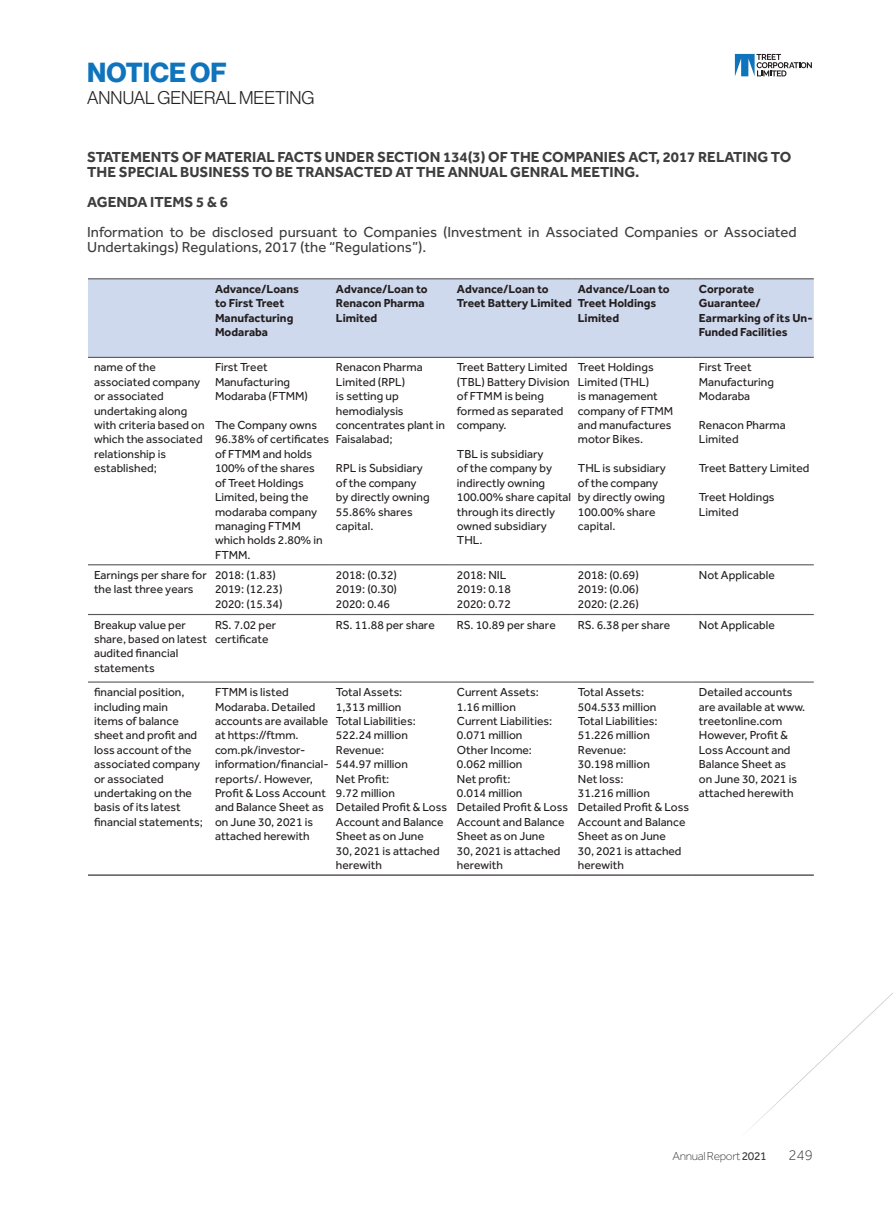
<style>
.page{position:relative;width:893px;height:1205px;background:#fff}
.page>*{position:absolute;margin:0;border:0;box-sizing:border-box;transform-origin:0 0}
.t1{font:700 27px "Volta Modern Display 75";color:#1074bc}
.t2{font:300 18px "Volta Modern Display 45";color:#231f20}
.t3{font:700 15px/15px "Effra";color:#3e3e3f}
.t4{font:15px/15px "Effra";color:#3e3e3f}
.t5{font:300 15px "Effra";color:#3e3e3f}
.t6{font:12px/14.4px "Effra";color:#231f20}
.t7{font:700 12px/14.4px "Effra";color:#231f20}
.t8{font:300 12px "Effra";letter-spacing:-.03em;color:#3e3e3f}
.s1{font-weight:400}
</style>
<div class="page">
<svg style="left:751px;top:992px;width:142px;height:136px"></svg>
<svg style="left:735px;top:54px;width:77px;height:22px"></svg>
<div style="left:88px;top:279px;width:726px;height:78px;background:#cfd9ed"></div>
<hr style="left:88px;top:564px;width:121px;height:1px;background:#57585a">
<hr style="left:209px;top:564px;width:121px;height:1px;background:#57585a">
<hr style="left:330px;top:564px;width:121px;height:1px;background:#57585a">
<hr style="left:451px;top:564px;width:121px;height:1px;background:#57585a">
<hr style="left:572px;top:564px;width:121px;height:1px;background:#57585a">
<hr style="left:693px;top:564px;width:121px;height:1px;background:#57585a">
<hr style="left:88px;top:614px;width:121px;height:1px;background:#57585a">
<hr style="left:209px;top:614px;width:121px;height:1px;background:#57585a">
<hr style="left:330px;top:614px;width:121px;height:1px;background:#57585a">
<hr style="left:451px;top:614px;width:121px;height:1px;background:#57585a">
<hr style="left:572px;top:614px;width:121px;height:1px;background:#57585a">
<hr style="left:693px;top:614px;width:121px;height:1px;background:#57585a">
<hr style="left:88px;top:681px;width:121px;height:1px;background:#57585a">
<hr style="left:209px;top:681px;width:121px;height:1px;background:#57585a">
<hr style="left:330px;top:681px;width:121px;height:1px;background:#57585a">
<hr style="left:451px;top:681px;width:121px;height:1px;background:#57585a">
<hr style="left:572px;top:681px;width:121px;height:1px;background:#57585a">
<hr style="left:693px;top:681px;width:121px;height:1px;background:#57585a">
<hr style="left:88px;top:278px;width:121px;height:1px;background:#57585a">
<hr style="left:209px;top:278px;width:121px;height:1px;background:#57585a">
<hr style="left:330px;top:278px;width:121px;height:1px;background:#57585a">
<hr style="left:451px;top:278px;width:121px;height:1px;background:#57585a">
<hr style="left:572px;top:278px;width:121px;height:1px;background:#57585a">
<hr style="left:693px;top:278px;width:121px;height:1px;background:#57585a">
<hr style="left:88px;top:357px;width:121px;height:1px;background:#57585a">
<hr style="left:209px;top:357px;width:121px;height:1px;background:#57585a">
<hr style="left:330px;top:357px;width:121px;height:1px;background:#57585a">
<hr style="left:451px;top:357px;width:121px;height:1px;background:#57585a">
<hr style="left:572px;top:357px;width:121px;height:1px;background:#57585a">
<hr style="left:693px;top:357px;width:121px;height:1px;background:#57585a">
<hr style="left:88px;top:874px;width:121px;height:1px;background:#231f20">
<hr style="left:209px;top:874px;width:121px;height:1px;background:#231f20">
<hr style="left:330px;top:874px;width:121px;height:1px;background:#231f20">
<hr style="left:451px;top:874px;width:121px;height:1px;background:#231f20">
<hr style="left:572px;top:874px;width:121px;height:1px;background:#231f20">
<hr style="left:693px;top:874px;width:121px;height:1px;background:#231f20">
<p class="t1" style="left:87px;top:57px;width:141px">NOTICE OF</p>
<p class="t2" style="left:87px;top:87px;width:229px">ANNUAL GENERAL MEETING</p>
<p class="t3" style="left:87px;top:149px;width:705px">STATEMENTS OF MATERIAL FACTS UNDER SECTION 134(3) OF THE COMPANIES ACT, 2017 RELATING TO<br>THE SPECIAL BUSINESS TO BE TRANSACTED AT THE ANNUAL GENRAL MEETING.</p>
<p class="t3" style="left:87px;top:194px;width:142px">AGENDA ITEMS 5 &amp; 6</p>
<p class="t4" style="left:87px;top:224px;width:711px">Information to be disclosed pursuant to Companies (Investment in Associated Companies or Associated<br>Undertakings) Regulations, 2017 (the “Regulations”).</p>
<p class="t7" style="left:215px;top:281px;width:85px">Advance/Loans to First Treet<br>Manufacturing<br>Modaraba</p>
<p class="t7" style="left:336px;top:281px;width:93px">Advance/Loan to<br>Renacon Pharma<br>Limited</p>
<p class="t7" style="left:457px;top:281px;width:116px">Advance/Loan to<br>Treet Battery Limited</p>
<p class="t7" style="left:578px;top:281px;width:93px">Advance/Loan to<br>Treet Holdings<br>Limited</p>
<p class="t7" style="left:699px;top:281px;width:115px">Corporate<br>Guarantee/<br>Earmarking of its Un-<br>Funded Facilities</p>
<p class="t6" style="left:94px;top:360px;width:112px">name of the associated company or associated undertaking along with criteria based on which the associated relationship is established;</p>
<p class="t6" style="left:215px;top:360px;width:95px">First Treet<br>Manufacturing<br>Modaraba (FTMM)</p>
<p class="t6" style="left:336px;top:360px;width:111px">Renacon Pharma<br>Limited (RPL)<br>is setting up hemodialysis concentrates plant in<br>Faisalabad;</p>
<p class="t6" style="left:336px;top:461px;width:95px">RPL is Subsidiary of the company by directly owning<br>55.86% shares capital.</p>
<p class="t6" style="left:215px;top:417px;width:116px">The Company owns<br>96.38% of certificates of FTMM and holds<br>100% of the shares<br>of Treet Holdings<br>Limited, being the modaraba company managing FTMM which holds 2.80% in<br>FTMM.</p>
<p class="t6" style="left:94px;top:567px;width:114px">Earnings per share for the last three years</p>
<p class="t6" style="left:215px;top:567px;width:63px">2018: (1.83)</p>
<p class="t6" style="left:215px;top:582px;width:69px">2019: (12.23)</p>
<p class="t6" style="left:215px;top:596px;width:69px">2020: (15.34)</p>
<p class="t6" style="left:336px;top:567px;width:63px">2018: (0.32)</p>
<p class="t6" style="left:336px;top:582px;width:63px">2019: (0.30)</p>
<p class="t6" style="left:336px;top:596px;width:56px">2020: 0.46</p>
<p class="t6" style="left:457px;top:360px;width:114px">Treet Battery Limited (TBL) Battery Division of FTMM is being formed as separated company.</p>
<p class="t6" style="left:457px;top:446px;width:116px">TBL is subsidiary<br>of the company by indirectly owning<br>100.00% share capital through its directly owned subsidiary<br>THL.</p>
<p class="t6" style="left:578px;top:360px;width:97px">Treet Holdings<br>Limited (THL)<br>is management company of FTMM and manufactures motor Bikes.</p>
<p class="t6" style="left:578px;top:461px;width:89px">THL is subsidiary of the company by directly owing<br>100.00% share capital.</p>
<p class="t6" style="left:457px;top:567px;width:51px">2018: NIL</p>
<p class="t6" style="left:457px;top:582px;width:56px">2019: 0.18</p>
<p class="t6" style="left:457px;top:596px;width:56px">2020: 0.72</p>
<p class="t6" style="left:578px;top:567px;width:63px">2018: (0.69)</p>
<p class="t6" style="left:578px;top:582px;width:63px">2019: (0.06)</p>
<p class="t6" style="left:578px;top:596px;width:63px">2020: (2.26)</p>
<p class="t6" style="left:699px;top:360px;width:77px">First Treet<br>Manufacturing<br>Modaraba</p>
<p class="t6" style="left:699px;top:417px;width:88px">Renacon Pharma<br>Limited</p>
<p class="t6" style="left:699px;top:461px;width:112px">Treet Battery Limited</p>
<p class="t6" style="left:699px;top:489px;width:77px">Treet Holdings<br>Limited</p>
<p class="t6" style="left:699px;top:567px;width:77px">Not Applicable</p>
<p class="t6" style="left:94px;top:617px;width:115px">Breakup value per share, based on latest audited financial statements</p>
<p class="t6" style="left:215px;top:617px;width:63px">RS. 7.02 per certificate</p>
<p class="t6" style="left:336px;top:617px;width:100px">RS. 11.88 per share</p>
<p class="t6" style="left:457px;top:617px;width:100px">RS. 10.89 per share</p>
<p class="t6" style="left:578px;top:617px;width:94px">RS. 6.38 per share</p>
<p class="t6" style="left:699px;top:617px;width:77px">Not Applicable</p>
<p class="t6" style="left:94px;top:684px;width:110px">financial position, including main<br>items of balance sheet and profit and loss account of the associated company or associated undertaking on the basis of its latest financial statements;</p>
<p class="t6" style="left:215px;top:684px;width:115px">FTMM is listed<br>Modaraba. Detailed accounts are available at https://ftmm. com.pk/investor&shy;information/financial&shy;reports/. However,<br>Profit &amp; Loss Account and Balance Sheet as on June 30, 2021 is attached herewith</p>
<p class="t6" style="left:336px;top:684px;width:68px">Total Assets:</p>
<p class="t6" style="left:457px;top:684px;width:83px">Current Assets:</p>
<p class="t6" style="left:457px;top:699px;width:60px">1.16 million</p>
<p class="t6" style="left:457px;top:713px;width:97px">Current Liabilities:</p>
<p class="t6" style="left:457px;top:728px;width:67px">0.071 million</p>
<p class="t6" style="left:457px;top:742px;width:77px">Other Income:</p>
<p class="t6" style="left:457px;top:756px;width:67px">0.062 million</p>
<p class="t6" style="left:457px;top:771px;width:55px">Net profit:</p>
<p class="t6" style="left:457px;top:785px;width:67px">0.014 million</p>
<p class="t6" style="left:457px;top:800px;width:113px">Detailed Profit &amp; Loss<br>Account and Balance<br>Sheet as on June<br>30, 2021 is attached herewith</p>
<p class="t6" style="left:578px;top:684px;width:68px">Total Assets:</p>
<p class="t6" style="left:578px;top:699px;width:80px">504.533 million</p>
<p class="t6" style="left:578px;top:713px;width:81px">Total Liabilities:<br>51.226 million</p>
<p class="t6" style="left:578px;top:742px;width:50px">Revenue:</p>
<p class="t6" style="left:578px;top:756px;width:73px">30.198 million</p>
<p class="t6" style="left:578px;top:771px;width:47px">Net loss:</p>
<p class="t6" style="left:578px;top:785px;width:73px">31.216 million</p>
<p class="t6" style="left:578px;top:800px;width:113px">Detailed Profit &amp; Loss<br>Account and Balance<br>Sheet as on June<br>30, 2021 is attached herewith</p>
<p class="t6" style="left:699px;top:684px;width:108px">Detailed accounts are available at www. treetonline.com<br>However, Profit &amp;<br>Loss Account and<br>Balance Sheet as<br>on June 30, 2021 is attached herewith</p>
<p class="t6" style="left:336px;top:699px;width:67px">1,313 million</p>
<p class="t6" style="left:336px;top:713px;width:81px">Total Liabilities:</p>
<p class="t6" style="left:336px;top:728px;width:73px">522.24 million</p>
<p class="t6" style="left:336px;top:742px;width:50px">Revenue:</p>
<p class="t6" style="left:336px;top:756px;width:73px">544.97 million</p>
<p class="t6" style="left:336px;top:771px;width:55px">Net Profit:</p>
<p class="t6" style="left:336px;top:785px;width:60px">9.72 million</p>
<p class="t6" style="left:336px;top:800px;width:113px">Detailed Profit &amp; Loss<br>Account and Balance<br>Sheet as on June<br>30, 2021 is attached herewith</p>
<p class="t8" style="left:672px;top:1148px;width:96px">Annual Report <span class="s1">2021</span></p>
<p class="t5" style="left:788px;top:1146px;width:26px">249</p>
</div>
